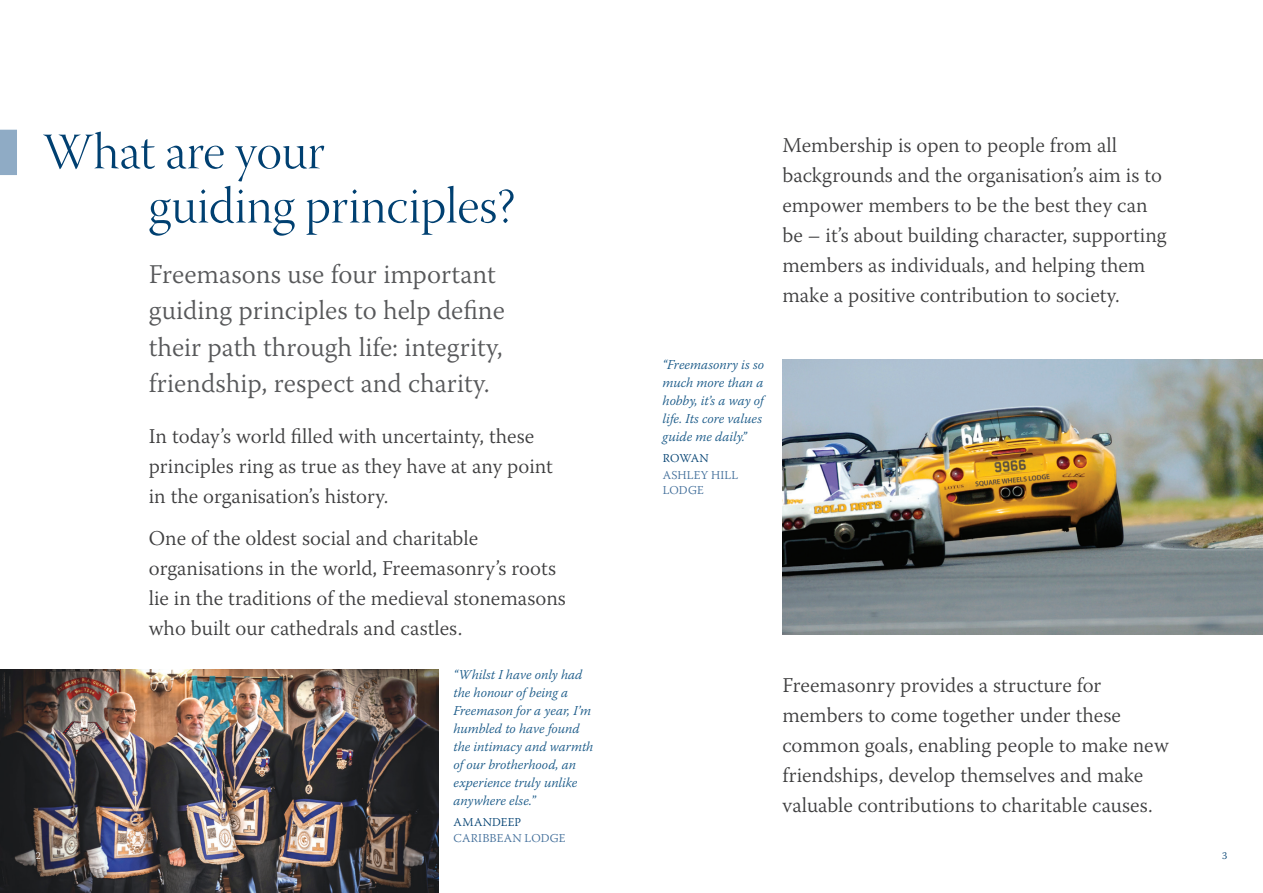
<style>
.page{position:relative;width:1263px;height:893px;background:#fff}
.page>*{position:absolute;margin:0;border:0;box-sizing:border-box;transform-origin:0 0}
.t1{font:51px "Warnock Pro Light Disp";color:#004071}
.t2{font:300 27px/36px "Warnock Pro";color:#57585a}
.t3{font:300 21px/30px "Warnock Pro";color:#3e3e3f}
.t4{font:italic 300 13.5px/18px "Warnock Pro";color:#175887}
.t5{font:300 12px/15px "Warnock Pro";letter-spacing:.015em;color:#406d99}
.t6{font:300 12px "Warnock Pro";letter-spacing:.01em;color:#004071}
.t7{font:300 10.5px "Warnock Pro";color:#fff}
.t8{font:300 10.5px "Warnock Pro";color:#004071}
.s1{font-style:normal}
</style>
<div class="page">
<img style="left:0;top:669px;width:438px;height:224px">
<svg style="left:0;top:130px;width:17px;height:45px"></svg>
<img style="left:782px;top:359px;width:481px;height:276px">
<p class="t1" style="left:43px;top:124px;width:284px">What are your</p>
<p class="t1" style="left:149px;top:178px;width:368px">guiding principles?</p>
<p class="t2" style="left:149px;top:256px;width:348px">Freemasons use four important</p>
<p class="t2" style="left:149px;top:292px;width:357px">guiding principles to help define</p>
<p class="t2" style="left:149px;top:328px;width:355px">their path through life: integrity, friendship, respect and charity.</p>
<p class="t3" style="left:149px;top:421px;width:406px">In today’s world filled with uncertainty, these principles ring as true as they have at any point in the organisation’s history.</p>
<p class="t3" style="left:149px;top:523px;width:419px">One of the oldest social and charitable organisations in the world, Freemasonry’s roots lie in the traditions of the medieval stonemasons who built our cathedrals and castles.</p>
<p class="t7" style="left:36px;top:849px;width:7px">2</p>
<p class="t4" style="left:453px;top:665px;width:141px">“Whilst I have only had the honour of being a<br>Freemason for a year, I’m humbled to have found the intimacy and warmth of our brotherhood, an experience truly unlike anywhere else.<span class="s1">”</span></p>
<p class="t6" style="left:453px;top:815px;width:69px">AMANDEEP</p>
<p class="t5" style="left:453px;top:831px;width:114px">CARIBBEAN LODGE</p>
<p class="t3" style="left:782px;top:129px;width:386px">Membership is open to people from all backgrounds and the organisation’s aim is to empower members to be the best they can be – it’s about building character, supporting members as individuals, and helping them make a positive contribution to society.</p>
<p class="t4" style="left:663px;top:356px;width:103px;text-align:justify">“Freemasonry is so much more than a hobby, it’s a way of</p>
<p class="t4" style="left:663px;top:410px;width:101px">life. Its core values guide me daily.”</p>
<p class="t6" style="left:663px;top:451px;width:47px">ROWAN</p>
<p class="t5" style="left:663px;top:467px;width:77px">ASHLEY HILL<br>LODGE</p>
<p class="t3" style="left:782px;top:669px;width:388px">Freemasonry provides a structure for members to come together under these common goals, enabling people to make new friendships, develop themselves and make valuable contributions to charitable causes.</p>
<p class="t8" style="left:1222px;top:849px;width:7px">3</p>
</div>
